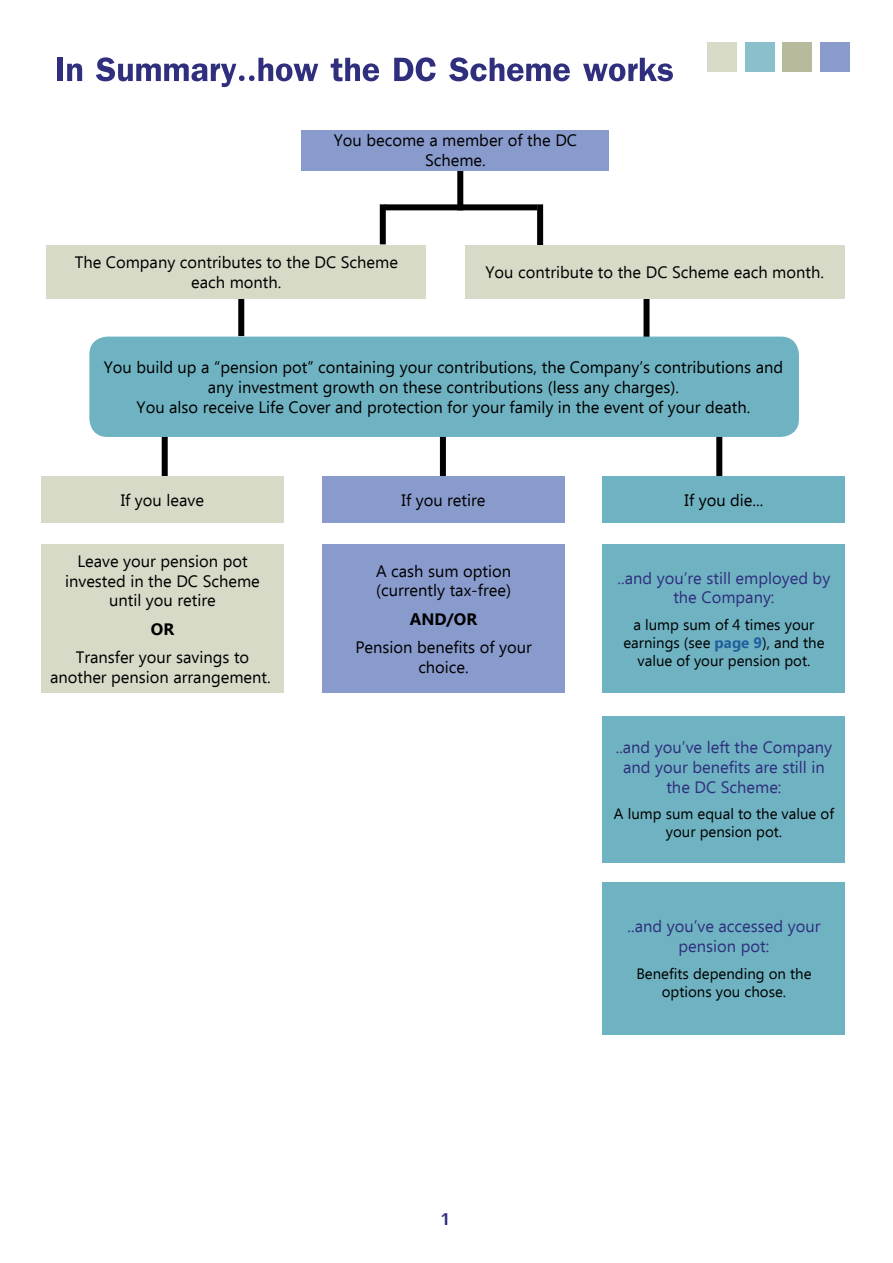
<style>
.page{position:relative;width:893px;height:1263px;background:#fff}
.page>*{position:absolute;margin:0;border:0;box-sizing:border-box;transform-origin:0 0}
.t1{font:54px "Freesia UPC Bold";color:#2f2f7e}
.t2{font:27px "Freesia UPC Bold";color:#2f2f7e}
.t3{font:16.5px/19.8px "Ebrima";color:#000;text-align:center}
.t4{font:16.5px/19.8px "Ebrima";color:#2f2f7e;text-align:center}
.t5{font:700 16.5px "Ebrima";color:#000}
.t6{font:15px/18px "Ebrima";color:#000;text-align:center}
.s1{font-weight:700;color:#215e9e}
</style>
<div class="page">
<div style="left:707px;top:43px;width:30px;height:29px;background:#d7dac7"></div>
<div style="left:745px;top:43px;width:29px;height:29px;background:#8abfcc"></div>
<div style="left:782px;top:43px;width:30px;height:29px;background:#b7bb9b"></div>
<div style="left:820px;top:43px;width:30px;height:29px;background:#899bcd"></div>
<div style="left:716px;top:431px;width:6px;height:48px;background:#000"></div>
<div style="left:162px;top:431px;width:6px;height:48px;background:#000"></div>
<div style="left:457px;top:170px;width:6px;height:40px;background:#000"></div>
<div style="left:385px;top:204px;width:152px;height:6px;background:#000"></div>
<div style="left:380px;top:204px;width:6px;height:40px;background:#000"></div>
<div style="left:537px;top:204px;width:6px;height:41px;background:#000"></div>
<div style="left:238px;top:296px;width:6px;height:40px;background:#000"></div>
<div style="left:643px;top:298px;width:6px;height:40px;background:#000"></div>
<div style="left:603px;top:882px;width:242px;height:152px;background:#6fb3c2"></div>
<div style="left:302px;top:130px;width:307px;height:40px;background:#899bcd"></div>
<div style="left:47px;top:245px;width:379px;height:54px;background:#d7dac7"></div>
<div style="left:465px;top:245px;width:379px;height:54px;background:#d7dac7"></div>
<div style="left:41px;top:476px;width:243px;height:47px;background:#d7dac7"></div>
<div style="left:41px;top:544px;width:243px;height:149px;background:#d7dac7"></div>
<div style="left:322px;top:544px;width:243px;height:149px;background:#899bcd"></div>
<div style="left:440px;top:432px;width:6px;height:48px;background:#000"></div>
<div style="left:603px;top:544px;width:242px;height:149px;background:#6fb3c2"></div>
<div style="left:603px;top:716px;width:242px;height:146px;background:#6fb3c2"></div>
<div style="left:322px;top:476px;width:243px;height:47px;background:#899bcd"></div>
<div style="left:603px;top:476px;width:242px;height:47px;background:#6fb3c2"></div>
<div style="left:89px;top:337px;width:710px;height:100px;background:#6fb3c2;border-radius:18px"></div>
<h1 class="t1" style="left:55px;top:30px;width:620px">In Summary..how the DC Scheme works</h1>
<p class="t3" style="left:334px;top:132px;width:245px">You become a member of the DC<br>Scheme.</p>
<p class="t3" style="left:75px;top:253px;width:325px">The Company contributes to the DC Scheme each month.</p>
<p class="t3" style="left:485px;top:263px;width:340px">You contribute to the DC Scheme each month.</p>
<p class="t3" style="left:104px;top:358px;width:681px">You build up a “pension pot” containing your contributions, the Company’s contributions and any investment growth on these contributions (less any charges).<br>You also receive Life Cover and protection for your family in the event of your death.</p>
<p class="t3" style="left:121px;top:491px;width:85px">If you leave</p>
<p class="t3" style="left:65px;top:552px;width:196px">Leave your pension pot invested in the DC Scheme until you retire</p>
<p class="t5" style="left:151px;top:616px;width:25px">OR</p>
<p class="t3" style="left:50px;top:648px;width:222px">Transfer your savings to another pension arrangement.</p>
<p class="t3" style="left:402px;top:491px;width:85px">If you retire</p>
<p class="t3" style="left:685px;top:491px;width:80px">If you die...</p>
<p class="t3" style="left:376px;top:562px;width:137px;text-align:left">A cash sum option (currently tax-free)</p>
<p class="t5" style="left:410px;top:607px;width:69px">AND/OR</p>
<p class="t3" style="left:355px;top:638px;width:178px">Pension benefits of your choice.</p>
<p class="t4" style="left:618px;top:569px;width:214px">..and you’re still employed by the Company:</p>
<p class="t6" style="left:623px;top:616px;width:203px">a lump sum of 4 times your earnings (see <span class="s1">page 9</span>), and the value of your pension pot.</p>
<p class="t4" style="left:616px;top:739px;width:218px">..and you’ve left the Company and your benefits are still in the DC Scheme:</p>
<p class="t6" style="left:614px;top:806px;width:222px">A lump sum equal to the value of your pension pot.</p>
<p class="t4" style="left:628px;top:917px;width:194px">..and you’ve accessed your pension pot:</p>
<p class="t6" style="left:636px;top:965px;width:177px">Benefits depending on the options you chose.</p>
<h2 class="t2" style="left:439px;top:1199px;width:14px">1</h2>
</div>
